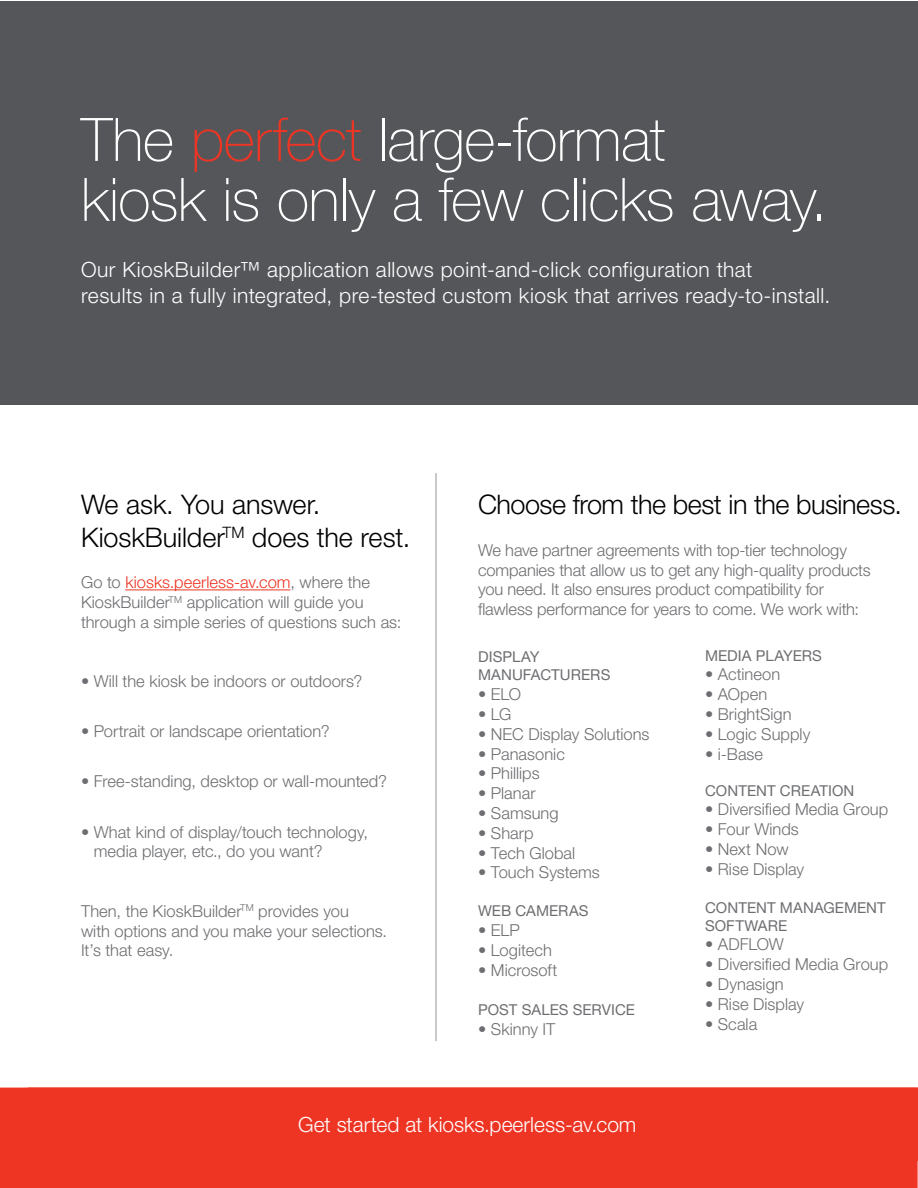
<style>
.page{position:relative;width:918px;height:1188px;background:#fff}
.page>*{position:absolute;margin:0;border:0;box-sizing:border-box;transform-origin:0 0}
.t1{font:100 60px/60px "Helvetica Neue LT Std";letter-spacing:-.015em;color:#fff}
.t2{font:300 27px/32.4px "Helvetica Neue LT Std";letter-spacing:-.015em;color:#000}
.t3{font:300 21px/25.2px "Helvetica Neue LT Std";letter-spacing:.02em;color:#fff}
.t4{font:300 21px "Helvetica Neue LT Std";color:#fff}
.t5{font:300 16.5px/19.8px "Helvetica Neue LT Std";color:#6d6e71}
.t6{font:15px/18px "Helvetica Neue LT Std";letter-spacing:.005em;color:#6d6e71}
.s1{color:#ee3524}
</style>
<div class="page">
<div style="left:0;top:1088px;width:918px;height:100px;background:#ee3524"></div>
<div style="left:1px;top:1px;width:917px;height:403px;background:#54565a"></div>
<hr style="left:125px;top:589px;width:165px;height:1px;background:#ee3524">
<div style="left:28px;top:1088px;width:890px;height:73px;background:#ee3524"></div>
<hr style="left:436px;top:473px;width:1px;height:568px;background:#939598">
<h1 class="t1" style="left:81px;top:109px;width:748px">The <span class="s1">perfect</span> large-format<br>kiosk is only a few clicks away.</h1>
<p class="t3" style="left:81px;top:257px;width:751px">Our KioskBuilder™ application allows point-and-click configuration that<br>results in a fully integrated, pre-tested custom kiosk that arrives ready-to-install.</p>
<h2 class="t2" style="left:81px;top:488px;width:331px">We ask. You answer.<br>KioskBuilder<sup>TM</sup> does the rest.</h2>
<p class="t5" style="left:81px;top:572px;width:322px">Go to <span class="s1">kiosks.peerless-av.com</span>, where the<br>KioskBuilder<sup>TM</sup> application will guide you through a simple series of questions such as:</p>
<p class="t5" style="left:81px;top:671px;width:283px">• Will the kiosk be indoors or outdoors?</p>
<p class="t5" style="left:81px;top:721px;width:250px">• Portrait or landscape orientation?</p>
<p class="t5" style="left:81px;top:771px;width:307px">• Free-standing, desktop or wall-mounted?</p>
<p class="t5" style="left:94px;top:821px;width:276px;text-indent:-13px">• What kind of display/touch technology, media player, etc., do you want?</p>
<p class="t5" style="left:81px;top:901px;width:308px">Then, the KioskBuilder<sup>TM</sup> provides you<br>with options and you make your selections.<br>It’s that easy.</p>
<h2 class="t2" style="left:478px;top:488px;width:425px">Choose from the best in the business.</h2>
<p class="t5" style="left:478px;top:540px;width:394px">We have partner agreements with top-tier technology companies that allow us to get any high-quality products you need. It also ensures product compatibility for flawless performance for years to come. We work with:</p>
<p class="t6" style="left:478px;top:648px;width:134px">DISPLAY<br>MANUFACTURERS</p>
<p class="t5" style="left:478px;top:684px;width:45px">• ELO</p>
<p class="t5" style="left:478px;top:704px;width:35px">• LG</p>
<p class="t5" style="left:478px;top:724px;width:173px">• NEC Display Solutions</p>
<p class="t5" style="left:478px;top:744px;width:88px">• Panasonic</p>
<p class="t5" style="left:478px;top:763px;width:63px">• Phillips</p>
<p class="t5" style="left:478px;top:783px;width:59px">• Planar</p>
<p class="t5" style="left:478px;top:803px;width:82px">• Samsung</p>
<p class="t5" style="left:478px;top:823px;width:57px">• Sharp</p>
<p class="t5" style="left:478px;top:843px;width:99px">• Tech Global</p>
<p class="t5" style="left:478px;top:862px;width:123px">• Touch Systems</p>
<p class="t6" style="left:478px;top:902px;width:112px">WEB CAMERAS</p>
<p class="t5" style="left:478px;top:920px;width:43px">• ELP</p>
<p class="t5" style="left:478px;top:940px;width:75px">• Logitech</p>
<p class="t5" style="left:478px;top:960px;width:81px">• Microsoft</p>
<p class="t6" style="left:478px;top:1001px;width:159px">POST SALES SERVICE</p>
<p class="t5" style="left:478px;top:1019px;width:79px">• Skinny IT</p>
<p class="t6" style="left:705px;top:646px;width:118px">MEDIA PLAYERS</p>
<p class="t5" style="left:705px;top:664px;width:77px">• Actineon</p>
<p class="t5" style="left:705px;top:684px;width:64px">• AOpen</p>
<p class="t5" style="left:705px;top:704px;width:88px">• BrightSign</p>
<p class="t5" style="left:705px;top:724px;width:107px">• Logic Supply</p>
<p class="t5" style="left:705px;top:743px;width:60px">• i-Base</p>
<p class="t6" style="left:705px;top:781px;width:151px">CONTENT CREATION</p>
<p class="t5" style="left:705px;top:799px;width:185px">• Diversified Media Group</p>
<p class="t5" style="left:705px;top:819px;width:95px">• Four Winds</p>
<p class="t5" style="left:705px;top:839px;width:85px">• Next Now</p>
<p class="t5" style="left:705px;top:859px;width:101px">• Rise Display</p>
<p class="t6" style="left:705px;top:898px;width:182px">CONTENT MANAGEMENT<br>SOFTWARE</p>
<p class="t5" style="left:705px;top:934px;width:80px">• ADFLOW</p>
<p class="t5" style="left:705px;top:954px;width:185px">• Diversified Media Group</p>
<p class="t5" style="left:705px;top:974px;width:80px">• Dynasign</p>
<p class="t5" style="left:705px;top:994px;width:101px">• Rise Display</p>
<p class="t5" style="left:705px;top:1013px;width:54px">• Scala</p>
<p class="t4" style="left:298px;top:1111px;width:340px">Get started at kiosks.peerless-av.com</p>
</div>
